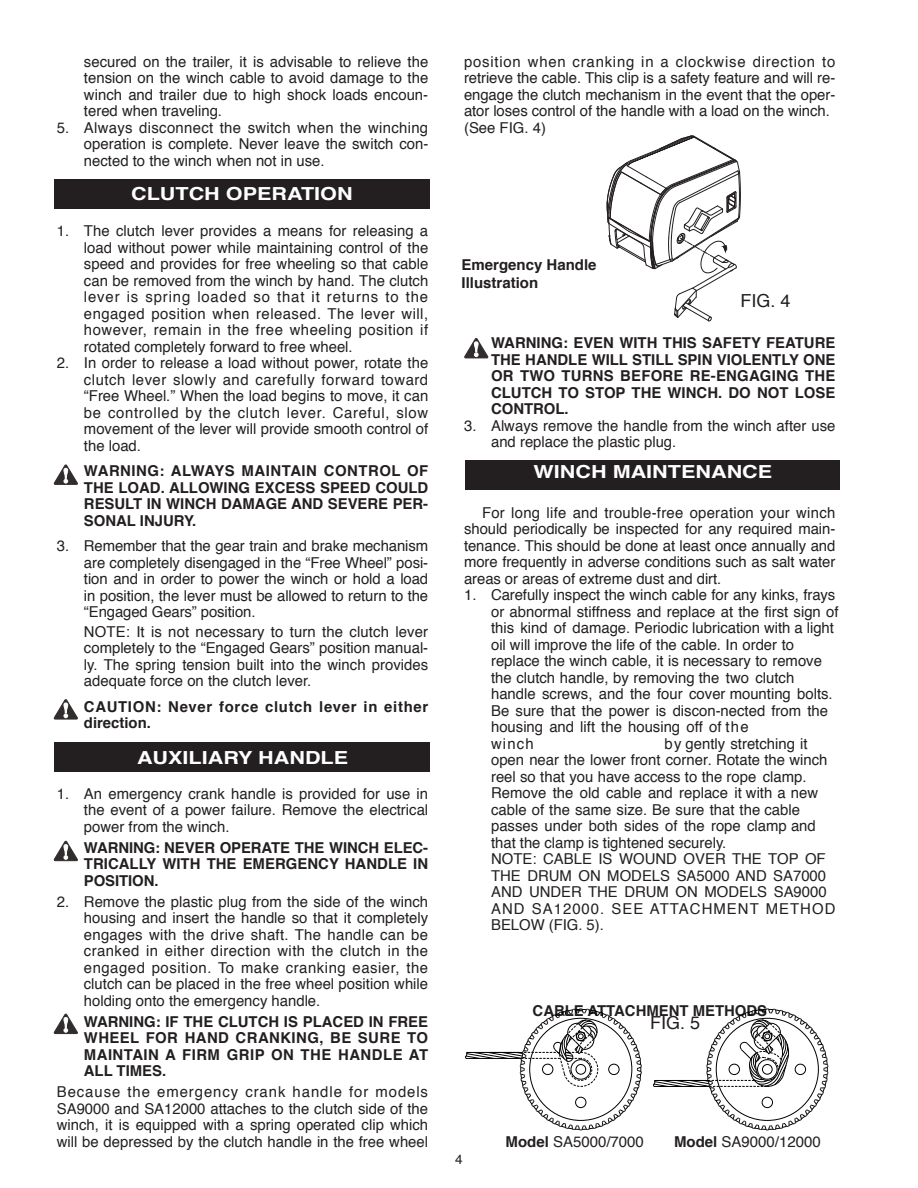
<style>
.page{position:relative;width:918px;height:1188px;background:#fff}
.page>*{position:absolute;margin:0;border:0;box-sizing:border-box;transform-origin:0 0}
.t1{font:700 18px "Helvetica";color:#fff;scale:1.2 1}
.t2{font:18px "Helvetica";color:#231f20}
.t3{font:15px/16.5px "Helvetica";color:#231f20;text-align:justify}
.t4{font:700 15px/16.5px "Helvetica";color:#231f20;text-align:justify}
.t5{font:700 15px/16.5px "Helvetica";letter-spacing:.045em;color:#231f20}
.t6{font:13.5px "Helvetica";color:#231f20}
.s1{font-weight:700}
</style>
<div class="page">
<svg style="left:607px;top:136px;width:134px;height:185px"></svg>
<svg style="left:54px;top:465px;width:24px;height:20px"></svg>
<svg style="left:54px;top:699px;width:24px;height:20px"></svg>
<svg style="left:54px;top:841px;width:24px;height:20px"></svg>
<svg style="left:54px;top:1014px;width:24px;height:20px"></svg>
<svg style="left:464px;top:338px;width:24px;height:20px"></svg>
<div style="left:54px;top:179px;width:376px;height:29px;background:#231f20"></div>
<div style="left:465px;top:460px;width:375px;height:29px;background:#231f20"></div>
<div style="left:54px;top:742px;width:376px;height:29px;background:#231f20"></div>
<svg style="left:653px;top:1008px;width:175px;height:123px"></svg>
<svg style="left:465px;top:1008px;width:177px;height:123px"></svg>
<p class="t3" style="left:84px;top:54px;width:346px">secured on the trailer, it is advisable to relieve the tension on the winch cable to avoid damage to the winch and trailer due to high shock loads encoun&shy;tered when traveling.</p>
<p class="t3" style="left:84px;top:120px;width:346px;text-indent:-27px">5. always disconnect the switch when the winching operation is complete. Never leave the switch con&shy;nected to the winch when not in use.</p>
<p class="t1" style="left:131px;top:186px;width:186px">CLUTCH OPERATION</p>
<p class="t3" style="left:84px;top:224px;width:346px;text-indent:-27px">1. The clutch lever provides a means for releasing a load without power while maintaining control of the speed and provides for free wheeling so that cable can be removed from the winch by hand. The clutch lever is spring loaded so that it returns to the engaged position when released. The lever will, however, remain in the free wheeling position if rotated completely forward to free wheel.</p>
<p class="t3" style="left:84px;top:356px;width:346px;text-indent:-27px">2. In order to release a load without power, rotate the clutch lever slowly and carefully forward toward “Free Wheel.” When the load begins to move, it can be controlled by the clutch lever. Careful, slow movement of the lever will provide smooth control of the load.</p>
<p class="t4" style="left:84px;top:464px;width:346px">WARNING: ALWAYS MAINTAIN CONTROL OF THE LOAD. ALLOWING EXCESS SPEED COULD RESULT IN WINCH DAMAGE AND SEVERE PER-SONAL INJURY.</p>
<p class="t3" style="left:84px;top:539px;width:346px;text-indent:-27px">3. Remember that the gear train and brake mechanism are completely disengaged in the “Free Wheel” posi&shy;tion and in order to power the winch or hold a load in position, the lever must be allowed to return to the “Engaged Gears” position.</p>
<p class="t3" style="left:84px;top:624px;width:346px">NoTE: It is not necessary to turn the clutch lever completely to the “Engaged Gears” position manual&shy;ly. The spring tension built into the winch provides adequate force on the clutch lever.</p>
<p class="t5" style="left:84px;top:699px;width:346px">CAUTION: NEVER FORCE CLUTCH LEVER IN EITHER<br>DIRECTION.</p>
<p class="t1" style="left:137px;top:750px;width:178px">AUXILIARY HANDLE</p>
<p class="t3" style="left:84px;top:786px;width:346px;text-indent:-27px">1. an emergency crank handle is provided for use in the event of a power failure. Remove the electrical power from the winch.</p>
<p class="t4" style="left:84px;top:840px;width:346px">WARNING: NEVER OPERATE THE WINCH ELEC-TRICALLY WITH THE EMERGENCY HANDLE IN POSITION.</p>
<p class="t3" style="left:84px;top:894px;width:346px;text-indent:-27px">2. Remove the plastic plug from the side of the winch housing and insert the handle so that it completely engages with the drive shaft. The handle can be cranked in either direction with the clutch in the engaged position. To make cranking easier, the clutch can be placed in the free wheel position while holding onto the emergency handle.</p>
<p class="t4" style="left:84px;top:1014px;width:346px">WARNING: IF THE CLUTCH IS PLACED IN FREE WHEEL FOR HAND CRANKING, BE SURE TO MAINTAIN A FIRM GRIP ON THE HANDLE AT ALL TIMES.</p>
<p class="t3" style="left:57px;top:1085px;width:373px">Because the emergency crank handle for models Sa9000 and Sa12000 attaches to the clutch side of the winch, it is equipped with a spring operated clip which will be depressed by the clutch handle in the free wheel</p>
<p class="t3" style="left:464px;top:54px;width:373px;text-align:left">position when cranking in a clockwise direction to retrieve the cable. This clip is a safety feature and will re&shy;engage the clutch mechanism in the event that the oper&shy;ator loses control of the handle with a load on the winch. (See FIG. 4)</p>
<p class="t4" style="left:462px;top:257px;width:137px;line-height:18px">EMERGENCY HANDLE<br>ILLUSTRATION</p>
<p class="t2" style="left:741px;top:293px;width:52px">FIG. 4</p>
<p class="t4" style="left:491px;top:336px;width:346px">WARNING: EVEN WITH THIS SAFETY FEATURE THE HANDLE WILL STILL SPIN VIOLENTLY ONE OR TWO TURNS BEFORE RE-ENGAGING THE CLUTCH TO STOP THE WINCH. DO NOT LOSE CONTROL.</p>
<p class="t3" style="left:491px;top:419px;width:346px;text-indent:-27px">3. always remove the handle from the winch after use and replace the plastic plug.</p>
<p class="t1" style="left:534px;top:464px;width:200px">WINCH MAINTENANCE</p>
<p class="t3" style="left:464px;top:506px;width:373px;text-indent:18px">For long life and trouble-free operation your winch should periodically be inspected for any required main&shy;tenance. This should be done at least once annually and more frequently in adverse conditions such as salt water areas or areas of extreme dust and dirt.</p>
<p class="t3" style="left:491px;top:588px;width:349px;text-align:left;text-indent:-27px">1. Carefully inspect the winch cable for any kinks, frays or abnormal stiffness and replace at the first sign of this kind of damage. Periodic lubrication with a light oil will improve the life of the cable. In order to replace the winch cable, it is necessary to remove the clutch handle, by removing the two clutch handle screws, and the four cover mounting bolts.<br>Be sure that the power is discon-nected from the housing and lift the housing off of the<br>winch</p>
<p class="t3" style="left:491px;top:737px;width:346px;text-align:left;text-indent:174px">by gently stretching it open near the lower front corner. Rotate the winch reel so that you have access to the rope clamp.<br>Remove the old cable and replace it with a new cable of the same size. Be sure that the cable passes under both sides of the rope clamp and that the clamp is tightened securely.<br>NoTE: CaBLE IS WouNd oVER THE ToP oF THE dRuM oN ModELS Sa5000 aNd Sa7000 aNd uNdER THE dRuM oN ModELS Sa9000 aNd Sa12000. SEE aTTaCHMENT METHod BELoW (FIG. 5).</p>
<p class="t4" style="left:533px;top:1004px;width:236px">CABLE ATTACHMENT METHODS</p>
<p class="t2" style="left:650px;top:1015px;width:52px">FIG. 5</p>
<p class="t6" style="left:455px;top:1153px;width:9px">4</p>
<p class="t3" style="left:506px;top:1134px;width:140px"><span class="s1">MODEL</span> Sa5000/7000</p>
<p class="t3" style="left:674px;top:1134px;width:148px"><span class="s1">MODEL</span> Sa9000/12000</p>
</div>
